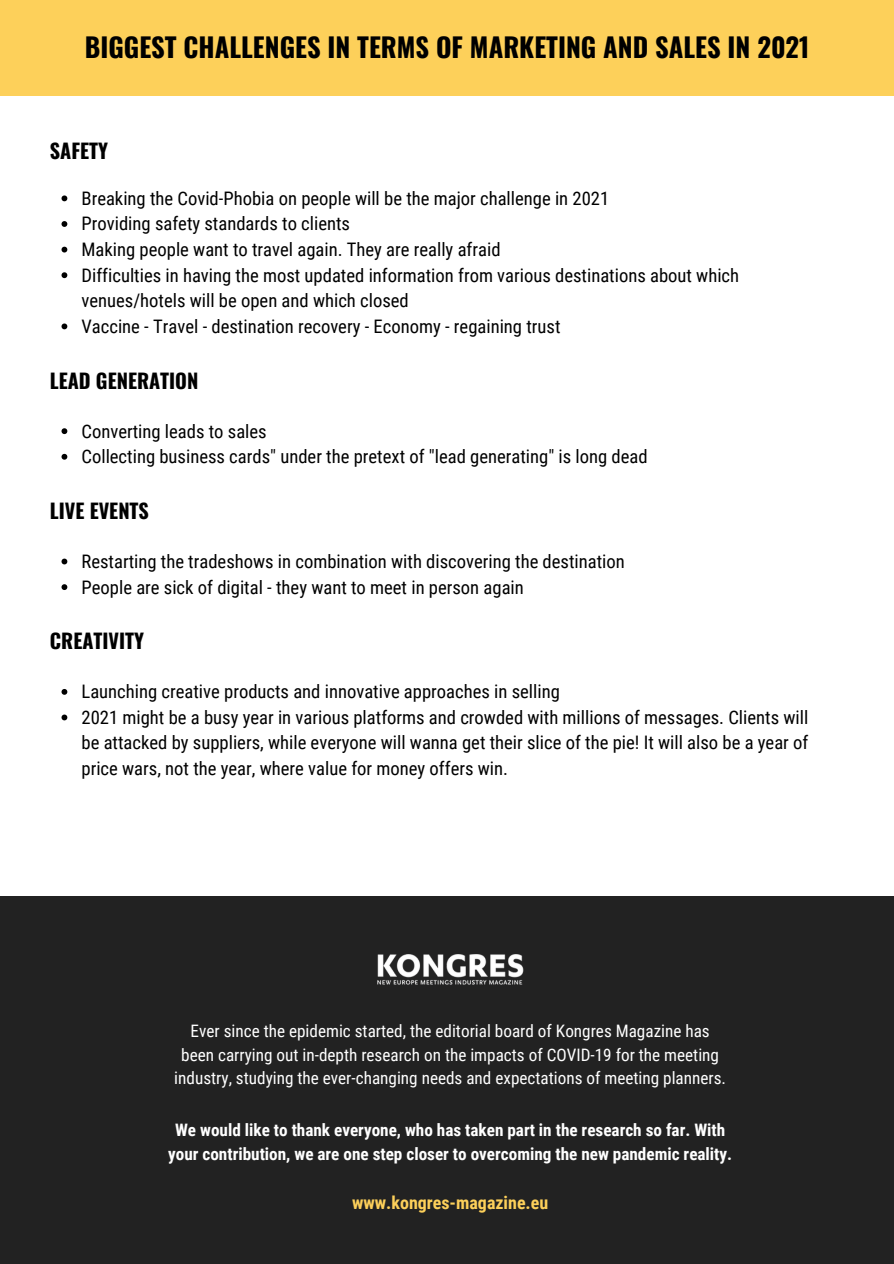
<style>
.page{position:relative;width:894px;height:1264px;background:#fff}
.page>*{position:absolute;margin:0;border:0;box-sizing:border-box;transform-origin:0 0}
.t1{font:700 26.55px "Oswald";color:#000}
.t2{font:700 20.1px "Oswald";color:#000}
.t3{font:18.6px/25.7px "Roboto Condensed";color:#000}
.t4{font:700 18px "Roboto Condensed";color:#fdd05a}
.t5{font:17.1px/23.5px "Roboto Condensed";color:#fff;text-align:center}
.t6{font:700 17.1px/23.5px "Roboto Condensed";color:#fff;text-align:center}
</style>
<div class="page">
<div style="left:0;top:896px;width:893px;height:367px;background:#222"></div>
<img style="left:377px;top:954px;width:147px;height:31px">
<div style="left:0;top:0;width:893px;height:95px;background:#fdd05a"></div>
<svg style="left:61px;top:195px;width:6px;height:6px"></svg>
<svg style="left:61px;top:221px;width:6px;height:6px"></svg>
<svg style="left:61px;top:247px;width:6px;height:5px"></svg>
<svg style="left:61px;top:272px;width:6px;height:6px"></svg>
<svg style="left:61px;top:323px;width:6px;height:6px"></svg>
<svg style="left:61px;top:428px;width:6px;height:6px"></svg>
<svg style="left:61px;top:454px;width:6px;height:5px"></svg>
<svg style="left:61px;top:558px;width:6px;height:6px"></svg>
<svg style="left:61px;top:584px;width:6px;height:6px"></svg>
<svg style="left:61px;top:689px;width:6px;height:5px"></svg>
<svg style="left:61px;top:714px;width:6px;height:6px"></svg>
<p class="t1" style="left:85px;top:26px;width:726px">BIGGEST CHALLENGES IN TERMS OF MARKETING AND SALES IN 2021</p>
<p class="t2" style="left:50px;top:135px;width:60px">SAFETY</p>
<p class="t3" style="left:81px;top:186px;width:529px">Breaking the Covid-Phobia on people will be the major challenge in 2021</p>
<p class="t3" style="left:81px;top:211px;width:270px">Providing safety standards to clients</p>
<p class="t3" style="left:81px;top:237px;width:420px">Making people want to travel again. They are really afraid</p>
<p class="t3" style="left:81px;top:262px;width:659px">Difficulties in having the most updated information from various destinations about which venues/hotels will be open and which closed</p>
<p class="t3" style="left:81px;top:313px;width:480px">Vaccine - Travel - destination recovery - Economy - regaining trust</p>
<p class="t2" style="left:50px;top:365px;width:150px">LEAD GENERATION</p>
<p class="t3" style="left:81px;top:418px;width:187px">Converting leads to sales</p>
<p class="t3" style="left:81px;top:444px;width:567px">Collecting business cards" under the pretext of "lead generating" is long dead</p>
<p class="t2" style="left:50px;top:495px;width:101px">LIVE EVENTS</p>
<p class="t3" style="left:81px;top:548px;width:544px">Restarting the tradeshows in combination with discovering the destination</p>
<p class="t3" style="left:81px;top:574px;width:443px">People are sick of digital - they want to meet in person again</p>
<p class="t2" style="left:50px;top:625px;width:96px">CREATIVITY</p>
<p class="t3" style="left:81px;top:679px;width:479px">Launching creative products and innovative approaches in selling</p>
<p class="t3" style="left:81px;top:704px;width:728px;text-align:justify">2021 might be a busy year in various platforms and crowded with millions of messages. Clients will be attacked by suppliers, while everyone will wanna get their slice of the pie! It will also be a year of price wars, not the year, where value for money offers win.</p>
<p class="t5" style="left:174px;top:1019px;width:553px">Ever since the epidemic started, the editorial board of Kongres Magazine has been carrying out in-depth research on the impacts of COVID-19 for the meeting industry, studying the ever-changing needs and expectations of meeting planners.</p>
<p class="t6" style="left:168px;top:1118px;width:565px">We would like to thank everyone, who has taken part in the research so far. With your contribution, we are one step closer to overcoming the new pandemic reality.</p>
<p class="t4" style="left:352px;top:1192px;width:198px">www.kongres-magazine.eu</p>
</div>
